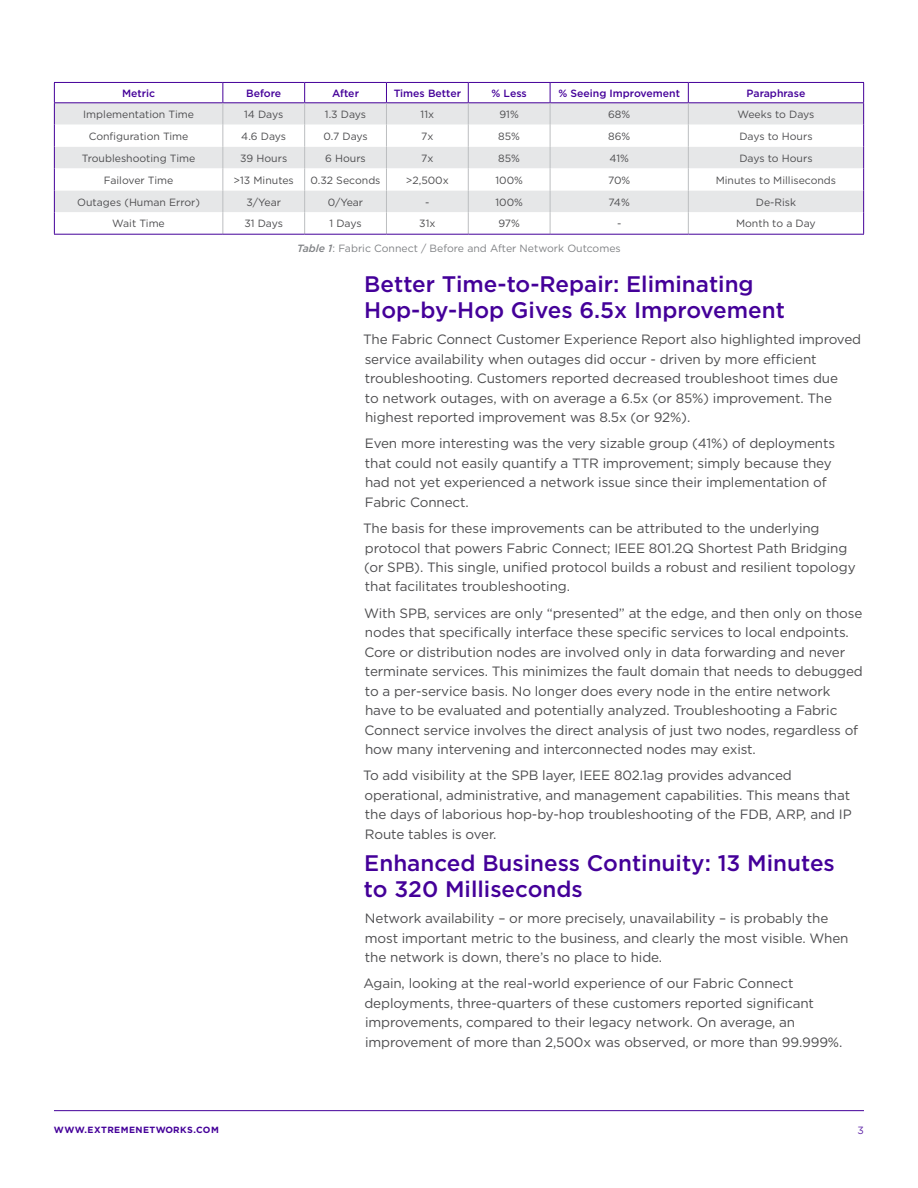
<style>
.page{position:relative;width:918px;height:1188px;background:#fff}
.page>*{position:absolute;margin:0;border:0;box-sizing:border-box;transform-origin:0 0}
.t1{font:500 22.5px/25.5px "Gotham";color:#409}
.t2{font:13.5px/19.5px "Gotham";letter-spacing:-.01em;color:#4d4d4f}
.t3{font:10.5px "Gotham";color:#4d4d4f}
.t4{font:500 10.5px "Gotham";color:#409}
.t5{font:10.5px "Gotham";color:#808285}
.t6{font:10.5px "Gotham";color:#6026a8}
.t7{font:700 9px "Gotham";letter-spacing:.05em;color:#409}
.s1{font-weight:500;font-style:italic}
</style>
<div class="page">
<hr style="left:54px;top:1110px;width:810px;height:1px;background:#409">
<svg style="left:54px;top:82px;width:810px;height:152px"></svg>
<hr style="left:54px;top:234px;width:169px;height:1px;background:#409">
<hr style="left:223px;top:234px;width:82px;height:1px;background:#409">
<hr style="left:305px;top:234px;width:81px;height:1px;background:#409">
<hr style="left:386px;top:234px;width:82px;height:1px;background:#409">
<hr style="left:468px;top:234px;width:82px;height:1px;background:#409">
<hr style="left:550px;top:234px;width:138px;height:1px;background:#409">
<hr style="left:688px;top:234px;width:176px;height:1px;background:#409">
<p class="t4" style="left:122px;top:86px;width:35px">Metric</p>
<p class="t4" style="left:246px;top:86px;width:37px">Before</p>
<p class="t4" style="left:332px;top:86px;width:28px">After</p>
<p class="t4" style="left:394px;top:86px;width:69px">Times Better</p>
<p class="t4" style="left:492px;top:86px;width:37px">% Less</p>
<p class="t4" style="left:558px;top:86px;width:123px">% Seeing Improvement</p>
<p class="t4" style="left:747px;top:86px;width:60px">Paraphrase</p>
<p class="t3" style="left:83px;top:108px;width:112px">Implementation Time</p>
<p class="t3" style="left:244px;top:108px;width:41px">14 Days</p>
<p class="t3" style="left:325px;top:108px;width:43px">1.3 Days</p>
<p class="t3" style="left:421px;top:108px;width:15px">11x</p>
<p class="t3" style="left:500px;top:108px;width:21px">91%</p>
<p class="t3" style="left:608px;top:108px;width:24px">68%</p>
<p class="t3" style="left:737px;top:108px;width:79px">Weeks to Days</p>
<p class="t3" style="left:89px;top:129px;width:101px">Configuration Time</p>
<p class="t3" style="left:241px;top:129px;width:46px">4.6 Days</p>
<p class="t3" style="left:323px;top:129px;width:46px">0.7 Days</p>
<p class="t3" style="left:421px;top:129px;width:14px">7x</p>
<p class="t3" style="left:498px;top:129px;width:23px">85%</p>
<p class="t3" style="left:608px;top:129px;width:24px">86%</p>
<p class="t3" style="left:739px;top:129px;width:75px">Days to Hours</p>
<p class="t3" style="left:82px;top:151px;width:115px">Troubleshooting Time</p>
<p class="t3" style="left:240px;top:151px;width:49px">39 Hours</p>
<p class="t3" style="left:325px;top:151px;width:42px">6 Hours</p>
<p class="t3" style="left:421px;top:151px;width:14px">7x</p>
<p class="t3" style="left:498px;top:151px;width:23px">85%</p>
<p class="t3" style="left:610px;top:151px;width:21px">41%</p>
<p class="t3" style="left:739px;top:151px;width:75px">Days to Hours</p>
<p class="t3" style="left:104px;top:173px;width:71px">Failover Time</p>
<p class="t3" style="left:234px;top:173px;width:62px">&gt;13 Minutes</p>
<p class="t3" style="left:311px;top:173px;width:71px">0.32 Seconds</p>
<p class="t3" style="left:406px;top:173px;width:44px">&gt;2,500x</p>
<p class="t3" style="left:495px;top:173px;width:29px">100%</p>
<p class="t3" style="left:608px;top:173px;width:24px">70%</p>
<p class="t3" style="left:716px;top:173px;width:122px">Minutes to Milliseconds</p>
<p class="t3" style="left:77px;top:195px;width:124px">Outages (Human Error)</p>
<p class="t3" style="left:246px;top:195px;width:36px">3/Year</p>
<p class="t3" style="left:328px;top:195px;width:37px">0/Year</p>
<p class="t3" style="left:425px;top:195px;width:6px">-</p>
<p class="t3" style="left:495px;top:195px;width:29px">100%</p>
<p class="t3" style="left:609px;top:195px;width:23px">74%</p>
<p class="t3" style="left:756px;top:195px;width:42px">De-Risk</p>
<p class="t3" style="left:112px;top:217px;width:54px">Wait Time</p>
<p class="t3" style="left:244px;top:217px;width:40px">31 Days</p>
<p class="t3" style="left:329px;top:217px;width:34px">1 Days</p>
<p class="t3" style="left:419px;top:217px;width:18px">31x</p>
<p class="t3" style="left:498px;top:217px;width:23px">97%</p>
<p class="t3" style="left:617px;top:217px;width:6px">-</p>
<p class="t3" style="left:736px;top:217px;width:81px">Month to a Day</p>
<p class="t5" style="left:297px;top:242px;width:325px"><span class="s1">Table 1</span>: Fabric Connect / Before and After Network Outcomes</p>
<h1 class="t1" style="left:364px;top:271px;width:422px">Better Time-to-Repair: Eliminating<br>Hop-by-Hop Gives 6.5x Improvement</h1>
<p class="t2" style="left:363px;top:329px;width:499px">The Fabric Connect Customer Experience Report also highlighted improved service availability when outages did occur - driven by more efficient troubleshooting. Customers reported decreased troubleshoot times due<br>to network outages, with on average a 6.5x (or 85%) improvement. The highest reported improvement was 8.5x (or 92%).</p>
<p class="t2" style="left:365px;top:433px;width:472px">Even more interesting was the very sizable group (41%) of deployments that could not easily quantify a TTR improvement; simply because they had not yet experienced a network issue since their implementation of Fabric Connect.</p>
<p class="t2" style="left:363px;top:518px;width:494px">The basis for these improvements can be attributed to the underlying protocol that powers Fabric Connect; IEEE 801.2Q Shortest Path Bridging (or SPB). This single, unified protocol builds a robust and resilient topology that facilitates troubleshooting.</p>
<p class="t2" style="left:364px;top:603px;width:500px">With SPB, services are only “presented” at the edge, and then only on those nodes that specifically interface these specific services to local endpoints.<br>Core or distribution nodes are involved only in data forwarding and never terminate services. This minimizes the fault domain that needs to debugged to a per-service basis. No longer does every node in the entire network have to be evaluated and potentially analyzed. Troubleshooting a Fabric Connect service involves the direct analysis of just two nodes, regardless of how many intervening and interconnected nodes may exist.</p>
<p class="t2" style="left:363px;top:766px;width:490px">To add visibility at the SPB layer, IEEE 802.1ag provides advanced operational, administrative, and management capabilities. This means that the days of laborious hop-by-hop troubleshooting of the FDB, ARP, and IP Route tables is over.</p>
<h1 class="t1" style="left:364px;top:850px;width:473px">Enhanced Business Continuity: 13 Minutes to 320 Milliseconds</h1>
<p class="t2" style="left:365px;top:908px;width:485px">Network availability – or more precisely, unavailability – is probably the most important metric to the business, and clearly the most visible. When the network is down, there’s no place to hide.</p>
<p class="t2" style="left:363px;top:973px;width:481px">Again, looking at the real-world experience of our Fabric Connect deployments, three-quarters of these customers reported significant improvements, compared to their legacy network. On average, an improvement of more than 2,500x was observed, or more than 99.999%.</p>
<p class="t7" style="left:54px;top:1124px;width:166px">WWW.EXTREMENETWORKS.COM</p>
<p class="t6" style="left:858px;top:1124px;width:8px">3</p>
</div>
